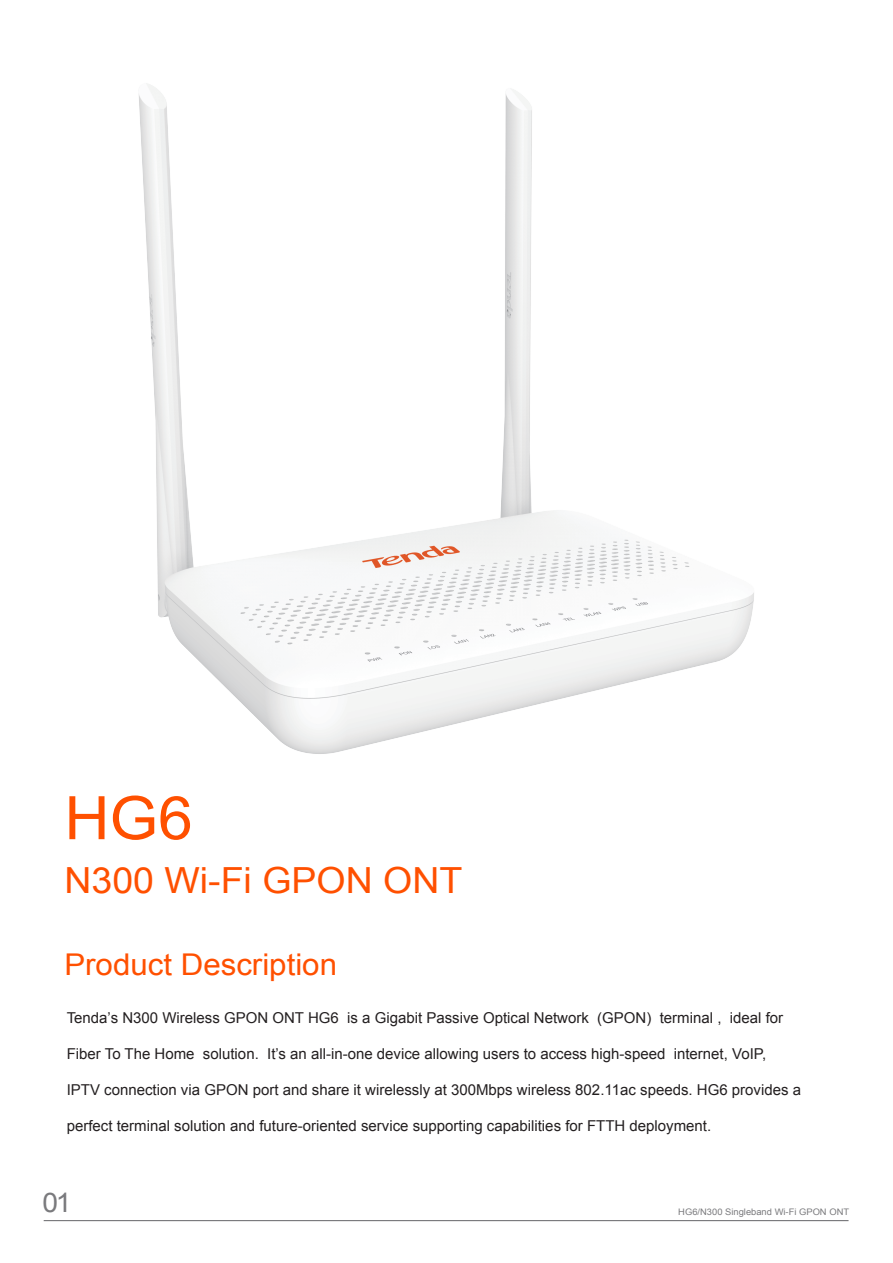
<style>
.page{position:relative;width:893px;height:1263px;background:#fff}
.page>*{position:absolute;margin:0;border:0;box-sizing:border-box;transform-origin:0 0}
.t1{font:60px "Arial";color:#ff5000;scale:1.04 1}
.t2{font:36px "Arial";color:#ff5000;scale:1.04 1}
.t3{font:30px "Arial";color:#ff5000;scale:1.04 1}
.t4{font:27px "Arial";color:#7a7a7d;scale:1.04 1}
.t5{font:15px "Arial";color:#231f20}
.t6{font:9px "Arial";color:#7a7a7d;scale:1.04 1}
</style>
<div class="page">
<hr style="left:44px;top:1220px;width:804px;height:1px;background:#656568">
<img style="left:139px;top:83px;width:615px;height:671px">
<h1 class="t1" style="left:64px;top:779px;width:125px">HG6</h1>
<h2 class="t2" style="left:64px;top:857px;width:384px">N300 Wi-Fi GPON ONT</h2>
<h3 class="t3" style="left:64px;top:945px;width:264px">Product Description</h3>
<p class="t5" style="left:67px;top:1008px;width:718px">Tenda’s N300 Wireless GPON ONT HG6 is a Gigabit Passive Optical Network (GPON) terminal , ideal for</p>
<p class="t5" style="left:67px;top:1044px;width:701px">Fiber To The Home solution. It’s an all-in-one device allowing users to access high-speed internet, VoIP,</p>
<p class="t5" style="left:67px;top:1080px;width:736px">IPTV connection via GPON port and share it wirelessly at 300Mbps wireless 802.11ac speeds. HG6 provides a</p>
<p class="t5" style="left:67px;top:1116px;width:646px">perfect terminal solution and future-oriented service supporting capabilities for FTTH deployment.</p>
<h3 class="t4" style="left:43px;top:1185px;width:29px">01</h3>
<p class="t6" style="left:678px;top:1206px;width:166px">HG6/N300 Singleband Wi-Fi GPON ONT</p>
</div>
